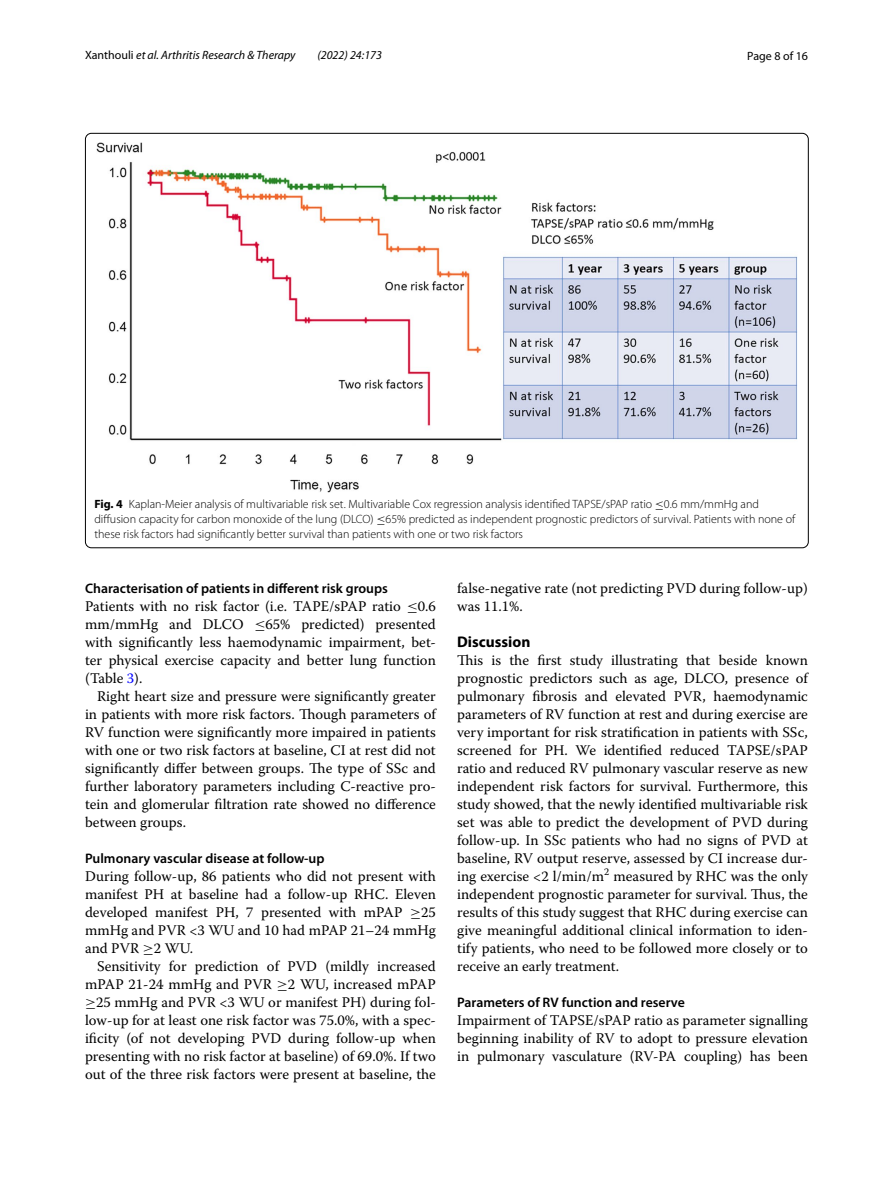
<style>
.page{position:relative;width:893px;height:1187px;background:#fff}
.page>*{position:absolute;margin:0;border:0;box-sizing:border-box;transform-origin:0 0}
.t1{font:700 15.45px "Myriad Pro";color:#000}
.t2{font:14.7px/18px "Warnock Pro";color:#000;text-align:justify}
.t3{font:600 13.8px "Myriad Pro";color:#000}
.t4{font:300 12px/15px "Myriad Pro";color:#000}
.t5{font:italic 12px "Myriad Pro";color:#000}
.t6{font:12px "Myriad Pro";color:#000}
.s1{font-style:normal}
.s2{font-weight:700}
.s3{font-family:"MTSY";font-weight:400}
.s4{font-family:"MTSY"}
.s5{color:#00f}
</style>
<div class="page">
<img style="left:97px;top:142px;width:700px;height:351px">
<p class="t5" style="left:85px;top:48px;width:212px"><span class="s1">Xanthouli</span> et al. Arthritis Research &amp; Therapy</p>
<p class="t5" style="left:317px;top:48px;width:66px">(2022) 24:173</p>
<p class="t6" style="left:747px;top:48px;width:62px">Page 8 of 16</p>
<p class="t4" style="left:94px;top:496px;width:702px"><span class="s2">Fig. 4</span> Kaplan-Meier analysis of multivariable risk set. Multivariable Cox regression analysis identified TAPSE/sPAP ratio <span class="s3">≤</span>0.6 mm/mmHg and diffusion capacity for carbon monoxide of the lung (DLCO) <span class="s3">≤</span>65% predicted as independent prognostic predictors of survival. Patients with none of these risk factors had significantly better survival than patients with one or two risk factors</p>
<p class="t3" style="left:85px;top:579px;width:304px">Characterisation of patients in different risk groups</p>
<p class="t2" style="left:85px;top:596px;width:352px">Patients with no risk factor (i.e. TAPE/sPAP ratio <span class="s4">≤</span>0.6 mm/mmHg and DLCO <span class="s4">≤</span>65% predicted) presented with significantly less haemodynamic impairment, bet&shy;ter physical exercise capacity and better lung function (Table <span class="s5">3</span>).</p>
<p class="t2" style="left:85px;top:686px;width:352px;text-indent:12px">Right heart size and pressure were significantly greater in patients with more risk factors. Though parameters of RV function were significantly more impaired in patients with one or two risk factors at baseline, CI at rest did not significantly differ between groups. The type of SSc and further laboratory parameters including C-reactive pro&shy;tein and glomerular filtration rate showed no difference between groups.</p>
<p class="t3" style="left:85px;top:849px;width:241px">Pulmonary vascular disease at follow‑up</p>
<p class="t2" style="left:85px;top:866px;width:352px">During follow-up, 86 patients who did not present with manifest PH at baseline had a follow-up RHC. Eleven developed manifest PH, 7 presented with mPAP <span class="s4">≥</span>25 mmHg and PVR &lt;3 WU and 10 had mPAP 21–24 mmHg and PVR <span class="s4">≥</span>2 WU.</p>
<p class="t2" style="left:85px;top:956px;width:352px;text-indent:12px">Sensitivity for prediction of PVD (mildly increased mPAP 21-24 mmHg and PVR <span class="s4">≥</span>2 WU, increased mPAP <span class="s4">≥</span>25 mmHg and PVR &lt;3 WU or manifest PH) during fol&shy;low-up for at least one risk factor was 75.0%, with a spec&shy;ificity (of not developing PVD during follow-up when presenting with no risk factor at baseline) of 69.0%. If two out of the three risk factors were present at baseline, the</p>
<p class="t2" style="left:457px;top:579px;width:352px">false-negative rate (not predicting PVD during follow-up) was 11.1%.</p>
<p class="t1" style="left:457px;top:632px;width:75px">Discussion</p>
<p class="t2" style="left:457px;top:651px;width:352px">This is the first study illustrating that beside known prognostic predictors such as age, DLCO, presence of pulmonary fibrosis and elevated PVR, haemodynamic parameters of RV function at rest and during exercise are very important for risk stratification in patients with SSc, screened for PH. We identified reduced TAPSE/sPAP ratio and reduced RV pulmonary vascular reserve as new independent risk factors for survival. Furthermore, this study showed, that the newly identified multivariable risk set was able to predict the development of PVD during follow-up. In SSc patients who had no signs of PVD at baseline, RV output reserve, assessed by CI increase dur&shy;ing exercise &lt;2 l/min/m<sup>2</sup> measured by RHC was the only independent prognostic parameter for survival. Thus, the results of this study suggest that RHC during exercise can give meaningful additional clinical information to iden&shy;tify patients, who need to be followed more closely or to receive an early treatment.</p>
<p class="t3" style="left:457px;top:993px;width:229px">Parameters of RV function and reserve</p>
<p class="t2" style="left:457px;top:1011px;width:352px">Impairment of TAPSE/sPAP ratio as parameter signalling beginning inability of RV to adopt to pressure elevation in pulmonary vasculature (RV-PA coupling) has been</p>
</div>
